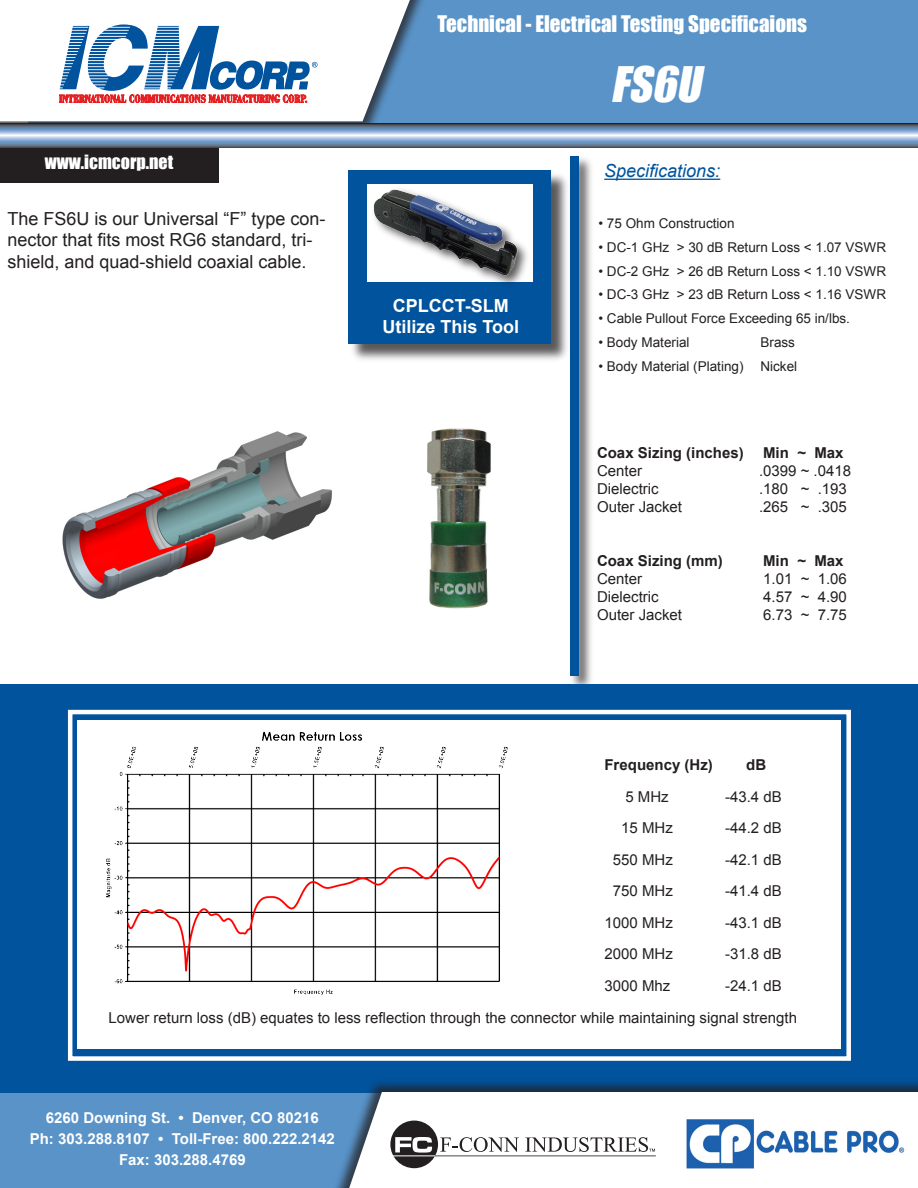
<style>
.page{position:relative;width:918px;height:1188px;background:#fff}
.page>*{position:absolute;margin:0;border:0;box-sizing:border-box;transform-origin:0 0}
.t1{font:italic 45px "Impact";color:#fff}
.t2{font:21px "Impact";color:#fff}
.t3{font:18px/21.6px "Arial";color:#231f20}
.t4{font:700 18px "Arial";color:#fff}
.t5{font:18px "Impact";color:#fff}
.t6{font:italic 18px "Arial";color:#01539e}
.t7{font:15px "Arial";color:#231f20}
.t8{font:700 15px "Arial";color:#fff}
.t9{font:700 15px "Arial";color:#231f20}
.t10{font:13.5px "Arial";color:#231f20}
</style>
<div class="page">
<div style="left:568px;top:155px;width:28px;height:538px;background:#231f20;opacity:.75"></div>
<div style="left:570px;top:156px;width:8px;height:520px;background:#01539e"></div>
<div style="left:0;top:145px;width:219px;height:38px;background:#231f20"></div>
<div style="left:0;top:684px;width:918px;height:411px;background:#01539e"></div>
<div style="left:28px;top:0;width:890px;height:124px;background:#5993c8"></div>
<div style="left:0;top:0;width:434px;height:136px;background:#231f20;opacity:.75"></div>
<svg style="left:0;top:0;width:431px;height:121px;fill:#fff"></svg>
<svg style="left:59px;top:24px;width:259px;height:79px"></svg>
<svg style="left:0;top:124px;width:918px;height:23px"></svg>
<div style="left:0;top:1094px;width:918px;height:94px;background:#5993c8"></div>
<div style="left:327px;top:1078px;width:591px;height:110px;background:#231f20;opacity:.75"></div>
<svg style="left:326px;top:1092px;width:592px;height:96px;fill:#fff"></svg>
<div style="left:390px;top:1121px;width:48px;height:47px;background:#231f20;border-radius:50%"></div>
<hr style="left:393px;top:1155px;width:42px;height:1px;background:#fff">
<svg style="left:395px;top:1137px;width:261px;height:19px"></svg>
<img style="left:679px;top:1103px;width:239px;height:81px">
<hr style="left:604px;top:179px;width:116px;height:1px;background:#01539e">
<div style="left:68px;top:710px;width:783px;height:351px;border:4px solid #fff"></div>
<div style="left:78px;top:720px;width:763px;height:329px;background:#fff"></div>
<img style="left:106px;top:732px;width:402px;height:263px">
<img style="left:427px;top:428px;width:64px;height:181px">
<img style="left:62px;top:431px;width:270px;height:168px">
<div style="left:350px;top:172px;width:220px;height:192px;background:#231f20;opacity:.75"></div>
<div style="left:348px;top:170px;width:203px;height:174px;background:#01539e"></div>
<div style="left:370px;top:186px;width:162px;height:103px;background:#231f20;opacity:.75"></div>
<img style="left:367px;top:184px;width:154px;height:100px">
<p class="t5" style="left:45px;top:148px;width:130px">www.icmcorp.net</p>
<p class="t3" style="left:8px;top:208px;width:320px">The FS6U is our Universal “F” type con&shy;nector that fits most RG6 standard, tri&shy;shield, and quad-shield coaxial cable.</p>
<p class="t2" style="left:437px;top:7px;width:371px">Technical - Electrical Testing Specificaions</p>
<p class="t1" style="left:610px;top:49px;width:104px">FS6U</p>
<p class="t4" style="left:393px;top:293px;width:117px">CPLCCT-SLM</p>
<p class="t4" style="left:383px;top:315px;width:138px">Utilize This Tool</p>
<p class="t6" style="left:604px;top:159px;width:118px">Specifications:</p>
<p class="t10" style="left:598px;top:214px;width:138px">• 75 Ohm Construction</p>
<p class="t10" style="left:598px;top:238px;width:289px">• DC-1 GHz &gt; 30 dB Return Loss &lt; 1.07 VSWR</p>
<p class="t10" style="left:598px;top:262px;width:289px">• DC-2 GHz &gt; 26 dB Return Loss &lt; 1.10 VSWR</p>
<p class="t10" style="left:598px;top:286px;width:289px">• DC-3 GHz &gt; 23 dB Return Loss &lt; 1.16 VSWR</p>
<p class="t10" style="left:598px;top:309px;width:253px">• Cable Pullout Force Exceeding 65 in/lbs.</p>
<p class="t10" style="left:598px;top:333px;width:93px">• Body Material</p>
<p class="t10" style="left:760px;top:333px;width:36px">Brass</p>
<p class="t10" style="left:598px;top:357px;width:147px">• Body Material (Plating)</p>
<p class="t10" style="left:760px;top:357px;width:38px">Nickel</p>
<p class="t9" style="left:597px;top:443px;width:148px">Coax Sizing (inches)</p>
<p class="t9" style="left:763px;top:443px;width:82px">Min ~ Max</p>
<p class="t7" style="left:597px;top:461px;width:47px">Center</p>
<p class="t7" style="left:759px;top:461px;width:94px">.0399 ~ .0418</p>
<p class="t7" style="left:597px;top:479px;width:63px">Dielectric</p>
<p class="t7" style="left:759px;top:479px;width:89px">.180 ~ .193</p>
<p class="t7" style="left:597px;top:497px;width:87px">Outer Jacket</p>
<p class="t7" style="left:759px;top:497px;width:89px">.265 ~ .305</p>
<p class="t9" style="left:597px;top:551px;width:127px">Coax Sizing (mm)</p>
<p class="t9" style="left:763px;top:551px;width:82px">Min ~ Max</p>
<p class="t7" style="left:597px;top:569px;width:47px">Center</p>
<p class="t7" style="left:763px;top:569px;width:85px">1.01 ~ 1.06</p>
<p class="t7" style="left:597px;top:587px;width:63px">Dielectric</p>
<p class="t7" style="left:763px;top:587px;width:85px">4.57 ~ 4.90</p>
<p class="t7" style="left:597px;top:605px;width:87px">Outer Jacket</p>
<p class="t7" style="left:763px;top:605px;width:85px">6.73 ~ 7.75</p>
<p class="t9" style="left:604px;top:755px;width:110px">Frequency (Hz)</p>
<p class="t9" style="left:746px;top:755px;width:21px">dB</p>
<p class="t7" style="left:625px;top:787px;width:45px">5 MHz</p>
<p class="t7" style="left:725px;top:787px;width:58px">-43.4 dB</p>
<p class="t7" style="left:621px;top:818px;width:53px">15 MHz</p>
<p class="t7" style="left:725px;top:818px;width:58px">-44.2 dB</p>
<p class="t7" style="left:613px;top:850px;width:62px">550 MHz</p>
<p class="t7" style="left:725px;top:850px;width:58px">-42.1 dB</p>
<p class="t7" style="left:613px;top:881px;width:62px">750 MHz</p>
<p class="t7" style="left:725px;top:881px;width:58px">-41.4 dB</p>
<p class="t7" style="left:604px;top:913px;width:70px">1000 MHz</p>
<p class="t7" style="left:725px;top:913px;width:58px">-43.1 dB</p>
<p class="t7" style="left:604px;top:944px;width:70px">2000 MHz</p>
<p class="t7" style="left:725px;top:944px;width:58px">-31.8 dB</p>
<p class="t7" style="left:604px;top:976px;width:67px">3000 Mhz</p>
<p class="t7" style="left:725px;top:976px;width:58px">-24.1 dB</p>
<p class="t7" style="left:109px;top:1008px;width:690px">Lower return loss (dB) equates to less reflection through the connector while maintaining signal strength</p>
<p class="t8" style="left:46px;top:1108px;width:274px">6260 Downing St. • Denver, CO 80216</p>
<p class="t8" style="left:30px;top:1129px;width:307px">Ph: 303.288.8107 • Toll-Free: 800.222.2142</p>
<p class="t8" style="left:119px;top:1150px;width:128px">Fax: 303.288.4769</p>
</div>
